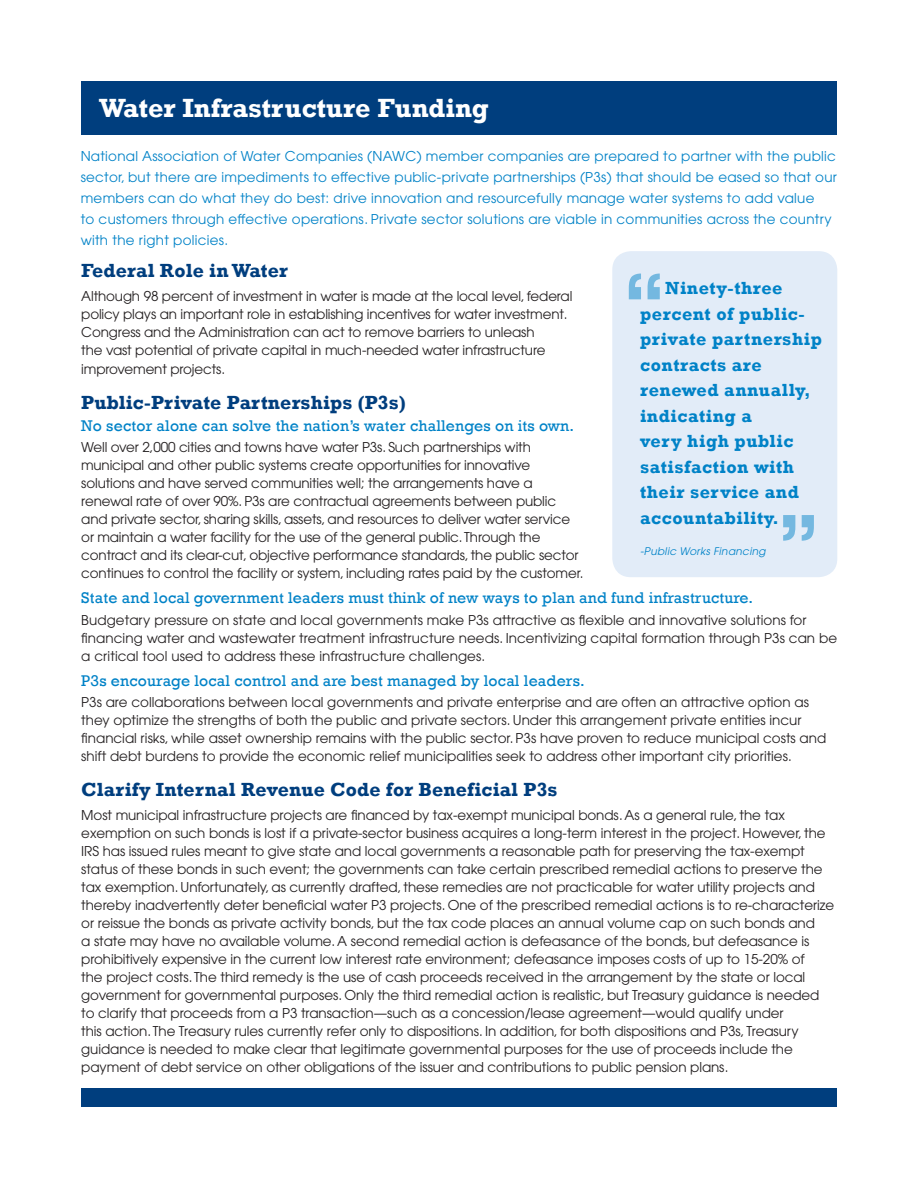
<style>
.page{position:relative;width:918px;height:1188px;background:#fff}
.page>*{position:absolute;margin:0;border:0;box-sizing:border-box;transform-origin:0 0}
.Page_Header{font:700 27px "Rockwell";color:#fff}
.Text_Header{font:700 19.5px "Rockwell";letter-spacing:.01em;color:#003e7e}
.Quote_Text{font:700 18px/25.5px "Rockwell";letter-spacing:.03em;color:#0082c7}
.Text_subhead{font:15.9px "Rockwell";letter-spacing:.01em;color:#0082c7}
.Text_Header-2{font:15.9px "Rockwell";letter-spacing:.01em;color:#0082c7}
.body_copy{font:13.5px/18px "Avant Garde";letter-spacing:-.005em;color:#231f20}
.Intro_Para{font:13.5px/21px "Avant Garde";letter-spacing:.02em;color:#0082c7}
.Quote_Text-2{font:italic 10.5px "Avant Garde";letter-spacing:.03em;color:#0082c7}
</style>
<div class="page">
<div style="left:81px;top:81px;width:756px;height:53px;background:#003e7e"></div>
<div style="left:81px;top:1088px;width:756px;height:19px;background:#003e7e"></div>
<div style="left:612px;top:251px;width:225px;height:326px;background:#e2ecf8;border-radius:19px"></div>
<svg style="left:629px;top:274px;width:31px;height:25px"></svg>
<svg style="left:783px;top:515px;width:31px;height:26px"></svg>
<p class="Page_Header" style="left:99px;top:91px;width:391px">Water Infrastructure Funding</p>
<p class="Intro_Para" style="left:81px;top:146px;width:758px">National Association of Water Companies (NAWC) member companies are prepared to partner with the public sector, but there are impediments to effective public-private partnerships (P3s) that should be eased so that our members can do what they do best: drive innovation and resourcefully manage water systems to add value<br>to customers through effective operations. Private sector solutions are viable in communities across the country with the right policies.</p>
<p class="Quote_Text" style="left:640px;top:276px;width:183px;text-indent:25px">Ninety-three percent of public&shy;private partnership contracts are renewed annually, indicating a<br>very high public satisfaction with their service and accountability.</p>
<p class="Quote_Text-2" style="left:640px;top:545px;width:127px">-Public Works Financing</p>
<p class="Text_Header" style="left:81px;top:258px;width:208px">Federal Role in Water</p>
<p class="body_copy" style="left:81px;top:287px;width:493px">Although 98 percent of investment in water is made at the local level, federal policy plays an important role in establishing incentives for water investment.<br>Congress and the Administration can act to remove barriers to unleash<br>the vast potential of private capital in much-needed water infrastructure</p>
<p class="body_copy" style="left:81px;top:360px;width:145px">improvement projects.</p>
<p class="Text_Header" style="left:81px;top:390px;width:326px">Public-Private Partnerships (P3s)</p>
<p class="Text_Header-2" style="left:81px;top:417px;width:494px">No sector alone can solve the nation’s water challenges on its own.</p>
<p class="body_copy" style="left:81px;top:438px;width:504px">Well over 2,000 cities and towns have water P3s. Such partnerships with municipal and other public systems create opportunities for innovative solutions and have served communities well; the arrangements have a renewal rate of over 90%. P3s are contractual agreements between public and private sector, sharing skills, assets, and resources to deliver water service or maintain a water facility for the use of the general public. Through the contract and its clear-cut, objective performance standards, the public sector continues to control the facility or system, including rates paid by the customer.</p>
<p class="Text_subhead" style="left:81px;top:589px;width:673px">State and local government leaders must think of new ways to plan and fund infrastructure.</p>
<p class="body_copy" style="left:81px;top:611px;width:757px">Budgetary pressure on state and local governments make P3s attractive as flexible and innovative solutions for financing water and wastewater treatment infrastructure needs. Incentivizing capital formation through P3s can be a critical tool used to address these infrastructure challenges.</p>
<p class="Text_subhead" style="left:81px;top:672px;width:505px">P3s encourage local control and are best managed by local leaders.</p>
<p class="body_copy" style="left:81px;top:693px;width:746px">P3s are collaborations between local governments and private enterprise and are often an attractive option as they optimize the strengths of both the public and private sectors. Under this arrangement private entities incur financial risks, while asset ownership remains with the public sector. P3s have proven to reduce municipal costs and shift debt burdens to provide the economic relief municipalities seek to address other important city priorities.</p>
<p class="Text_Header" style="left:81px;top:778px;width:478px">Clarify Internal Revenue Code for Beneficial P3s</p>
<p class="body_copy" style="left:81px;top:806px;width:755px">Most municipal infrastructure projects are financed by tax-exempt municipal bonds. As a general rule, the tax exemption on such bonds is lost if a private-sector business acquires a long-term interest in the project. However, the IRS has issued rules meant to give state and local governments a reasonable path for preserving the tax-exempt status of these bonds in such event; the governments can take certain prescribed remedial actions to preserve the tax exemption. Unfortunately, as currently drafted, these remedies are not practicable for water utility projects and thereby inadvertently deter beneficial water P3 projects. One of the prescribed remedial actions is to re-characterize or reissue the bonds as private activity bonds, but the tax code places an annual volume cap on such bonds and<br>a state may have no available volume. A second remedial action is defeasance of the bonds, but defeasance is prohibitively expensive in the current low interest rate environment; defeasance imposes costs of up to 15-20% of<br>the project costs. The third remedy is the use of cash proceeds received in the arrangement by the state or local government for governmental purposes. Only the third remedial action is realistic, but Treasury guidance is needed to clarify that proceeds from a P3 transaction—such as a concession/lease agreement—would qualify under<br>this action. The Treasury rules currently refer only to dispositions. In addition, for both dispositions and P3s, Treasury guidance is needed to make clear that legitimate governmental purposes for the use of proceeds include the payment of debt service on other obligations of the issuer and contributions to public pension plans.</p>
</div>
